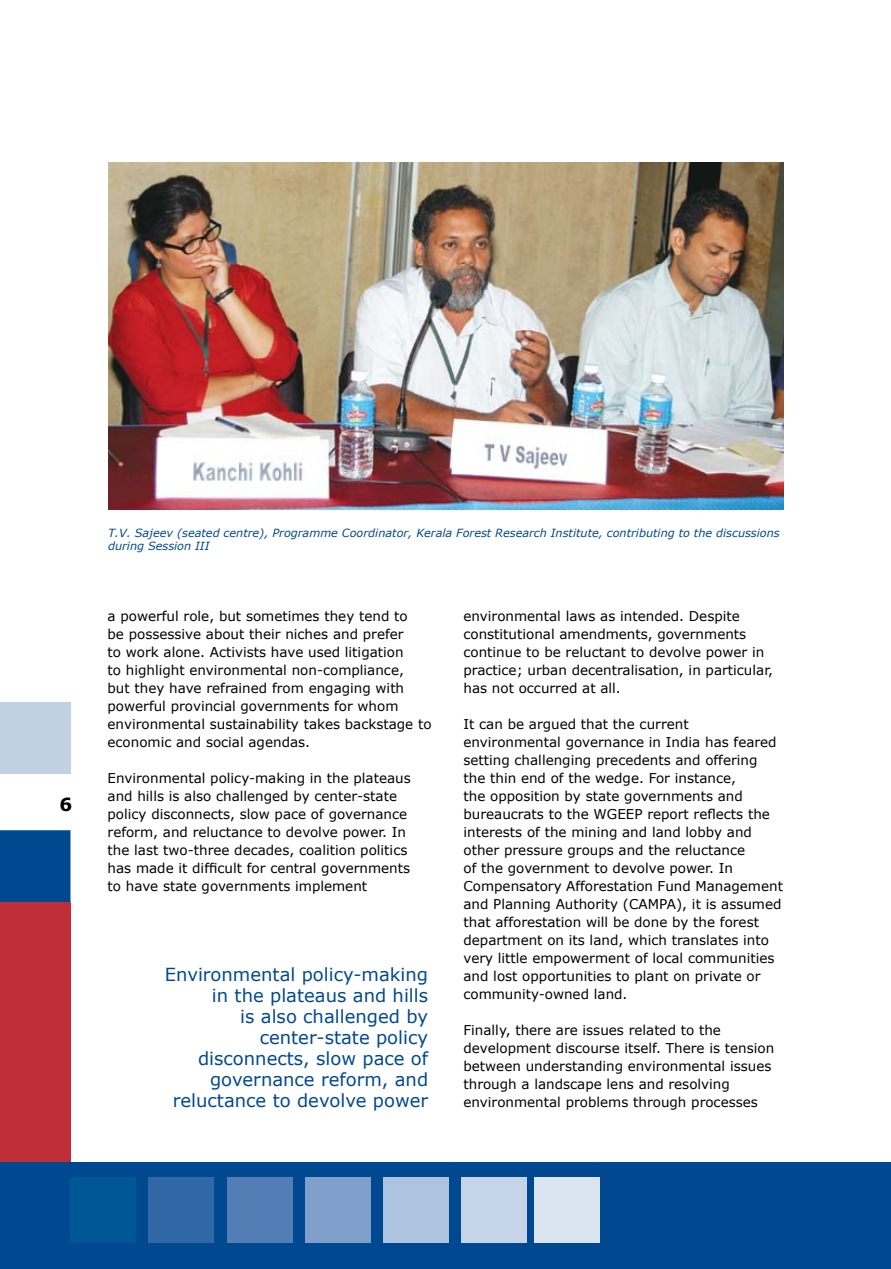
<style>
.page{position:relative;width:891px;height:1269px;background:#fff}
.page>*{position:absolute;margin:0;border:0;box-sizing:border-box;transform-origin:0 0}
.t1{font:18px/21px "Verdana";color:#004990;text-align:right}
.t2{font:700 18px "Verdana";color:#000}
.t3{font:13.5px/18px "Verdana";color:#000}
.t4{font:italic 11.25px/13.5px "Verdana";color:#004990}
</style>
<div class="page">
<div style="left:0;top:830px;width:70px;height:72px;background:#004990"></div>
<div style="left:0;top:902px;width:70px;height:282px;background:#bf2f38"></div>
<div style="left:0;top:702px;width:70px;height:72px;background:#bfd1e3"></div>
<div style="left:0;top:1163px;width:891px;height:106px;background:#004990"></div>
<div style="left:71px;top:1178px;width:65px;height:65px;background:#005796"></div>
<div style="left:149px;top:1178px;width:65px;height:65px;background:#3068a5"></div>
<div style="left:227px;top:1178px;width:65px;height:65px;background:#527eb5"></div>
<div style="left:305px;top:1178px;width:65px;height:65px;background:#7ea0cb"></div>
<div style="left:383px;top:1178px;width:65px;height:65px;background:#aec3e0"></div>
<div style="left:461px;top:1178px;width:65px;height:65px;background:#c5d4e8"></div>
<div style="left:535px;top:1178px;width:65px;height:65px;background:#dbe5f2"></div>
<img style="left:108px;top:162px;width:675px;height:348px">
<h1 class="t2" style="left:60px;top:793px;width:14px">6</h1>
<p class="t4" style="left:108px;top:526px;width:673px">T.V. Sajeev (seated centre), Programme Coordinator, Kerala Forest Research Institute, contributing to the discussions during Session III</p>
<p class="t3" style="left:108px;top:606px;width:325px">a powerful role, but sometimes they tend to<br>be possessive about their niches and prefer<br>to work alone. Activists have used litigation<br>to highlight environmental non-compliance,<br>but they have refrained from engaging with powerful provincial governments for whom environmental sustainability takes backstage to economic and social agendas.</p>
<p class="t3" style="left:108px;top:768px;width:305px">Environmental policy-making in the plateaus and hills is also challenged by center-state policy disconnects, slow pace of governance reform, and reluctance to devolve power. In the last two-three decades, coalition politics has made it difficult for central governments to have state governments implement</p>
<h1 class="t1" style="left:165px;top:963px;width:265px">Environmental policy-making in the plateaus and hills<br>is also challenged by center-state policy disconnects, slow pace of governance reform, and reluctance to devolve power</h1>
<p class="t3" style="left:463px;top:606px;width:311px">environmental laws as intended. Despite constitutional amendments, governments continue to be reluctant to devolve power in practice; urban decentralisation, in particular, has not occurred at all.</p>
<p class="t3" style="left:463px;top:714px;width:321px">It can be argued that the current environmental governance in India has feared setting challenging precedents and offering<br>the thin end of the wedge. For instance,<br>the opposition by state governments and bureaucrats to the WGEEP report reflects the interests of the mining and land lobby and other pressure groups and the reluctance<br>of the government to devolve power. In Compensatory Afforestation Fund Management and Planning Authority (CAMPA), it is assumed that afforestation will be done by the forest department on its land, which translates into very little empowerment of local communities and lost opportunities to plant on private or community-owned land.</p>
<p class="t3" style="left:463px;top:1020px;width:312px">Finally, there are issues related to the development discourse itself. There is tension between understanding environmental issues through a landscape lens and resolving environmental problems through processes</p>
</div>
